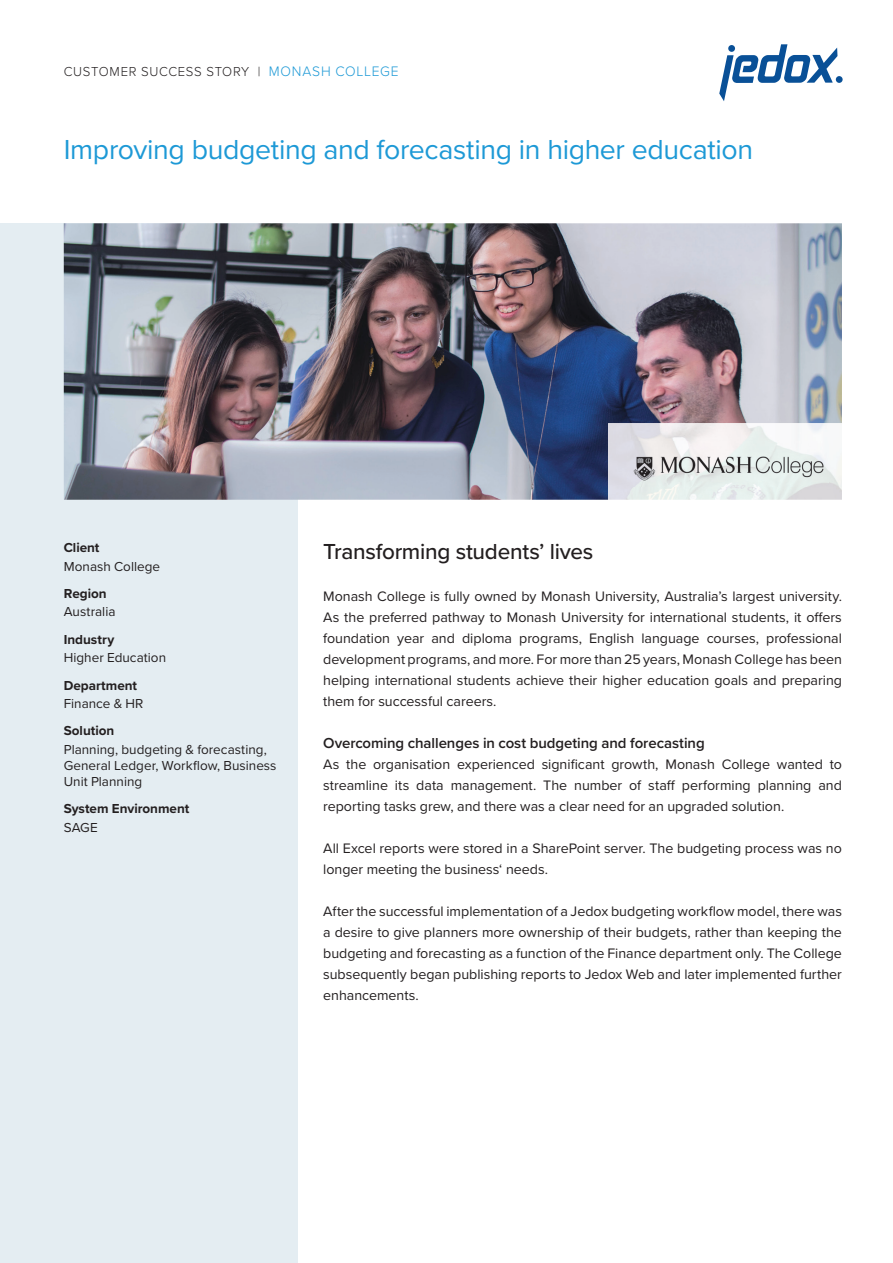
<style>
.page{position:relative;width:893px;height:1263px;background:#fff}
.page>*{position:absolute;margin:0;border:0;box-sizing:border-box;transform-origin:0 0}
.t1{font:28.5px "Proxima Nova";letter-spacing:-.015em;color:#1d99d6}
.t2{font:500 22.5px "Proxima Nova";letter-spacing:-.015em;color:#231f20}
.t3{font:600 15px "Proxima Nova";letter-spacing:-.005em;color:#231f20}
.t4{font:14.25px/21px "Proxima Nova";color:#231f20;text-align:justify}
.t5{font:13.5px/16.2px "Proxima Nova";color:#231f20}
.t6{font:700 13.5px "Proxima Nova";color:#231f20}
.t7{font:300 13.5px "Proxima Nova";letter-spacing:.055em;color:#231f20}
.s1{font-size:14.25px;color:#1d99d6}
</style>
<div class="page">
<div style="left:0;top:223px;width:298px;height:1040px;background:#e4edf2"></div>
<svg style="left:719px;top:44px;width:124px;height:57px"></svg>
<img style="left:64px;top:223px;width:778px;height:277px">
<img style="left:608px;top:423px;width:234px;height:77px">
<img style="left:627px;top:441px;width:201px;height:46px">
<p class="t7" style="left:64px;top:61px;width:336px">CUSTOMER SUCCESS STORY | <span class="s1">MONASH COLLEGE</span></p>
<h1 class="t1" style="left:64px;top:128px;width:691px">Improving budgeting and forecasting in higher education</h1>
<p class="t6" style="left:64px;top:538px;width:37px">Client</p>
<p class="t5" style="left:64px;top:557px;width:98px">Monash College</p>
<p class="t6" style="left:64px;top:583px;width:44px">Region</p>
<p class="t5" style="left:64px;top:603px;width:53px">Australia</p>
<p class="t6" style="left:64px;top:629px;width:52px">Industry</p>
<p class="t5" style="left:64px;top:649px;width:104px">Higher Education</p>
<p class="t6" style="left:64px;top:675px;width:75px">Department</p>
<p class="t5" style="left:64px;top:695px;width:81px">Finance &amp; HR</p>
<p class="t6" style="left:64px;top:721px;width:52px">Solution</p>
<p class="t5" style="left:64px;top:740px;width:214px">Planning, budgeting &amp; forecasting,<br>General Ledger, Workflow, Business<br>Unit Planning</p>
<p class="t6" style="left:64px;top:799px;width:127px">System Environment</p>
<p class="t5" style="left:64px;top:818px;width:36px">SAGE</p>
<h2 class="t2" style="left:323px;top:535px;width:272px">Transforming students’ lives</h2>
<p class="t4" style="left:323px;top:585px;width:520px">Monash College is fully owned by Monash University, Australia’s largest university.<br>As the preferred pathway to Monash University for international students, it offers foundation year and diploma programs, English language courses, professional development programs, and more. For more than 25 years, Monash College has been helping international students achieve their higher education goals and preparing them for successful careers.</p>
<p class="t3" style="left:323px;top:732px;width:383px">Overcoming challenges in cost budgeting and forecasting</p>
<p class="t4" style="left:323px;top:753px;width:520px">As the organisation experienced significant growth, Monash College wanted to streamline its data management. The number of staff performing planning and reporting tasks grew, and there was a clear need for an upgraded solution.</p>
<p class="t4" style="left:323px;top:837px;width:520px">All Excel reports were stored in a SharePoint server. The budgeting process was no longer meeting the business‘ needs.</p>
<p class="t4" style="left:323px;top:900px;width:520px">After the successful implementation of a Jedox budgeting workflow model, there was a desire to give planners more ownership of their budgets, rather than keeping the budgeting and forecasting as a function of the Finance department only. The College subsequently began publishing reports to Jedox Web and later implemented further enhancements.</p>
</div>
